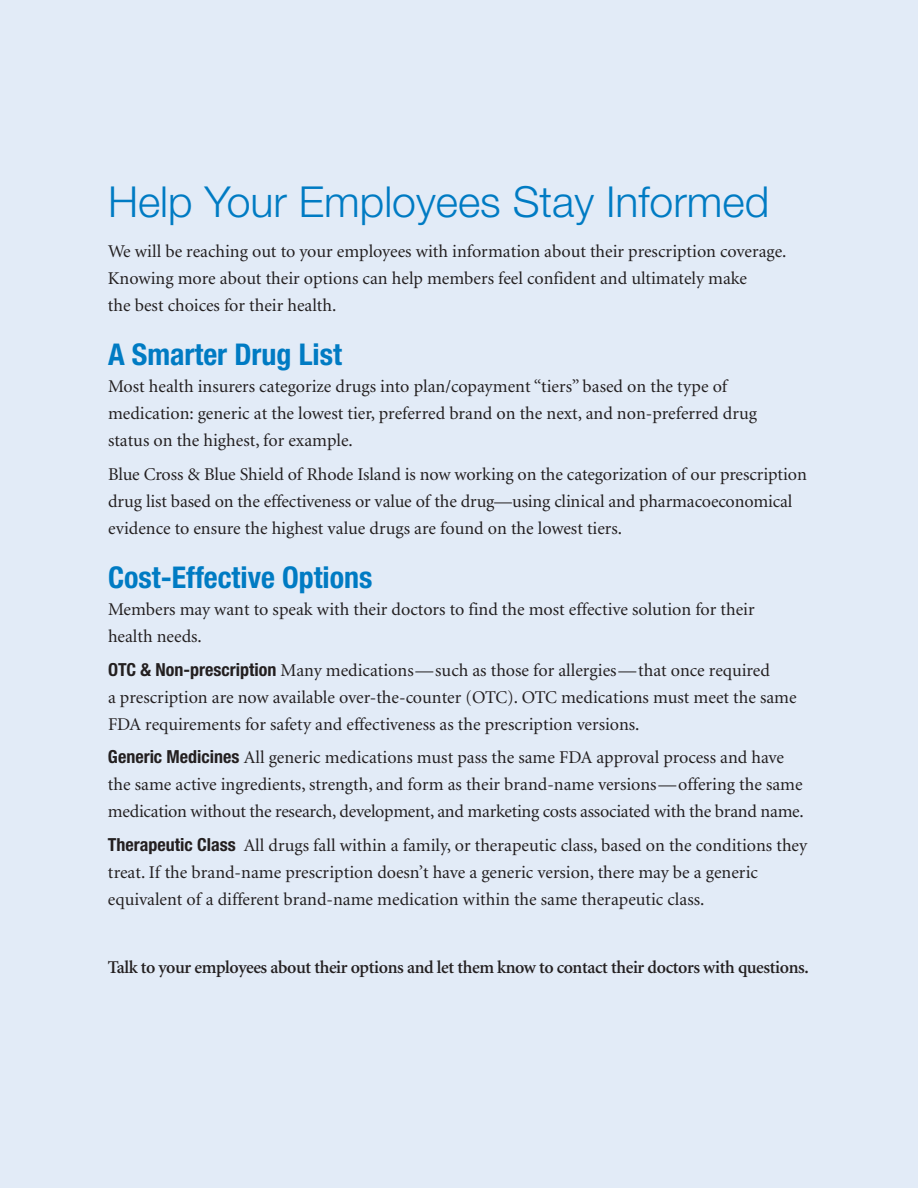
<style>
.page{position:relative;width:918px;height:1188px;background:#e2ebf7}
.page>*{position:absolute;margin:0;border:0;box-sizing:border-box;transform-origin:0 0}
.t1{font:300 42.75px "Helvetica Neue";color:#007bc3}
.t2{font:700 condensed 30px "Helvetica Neue";color:#007bc3}
.t3{font:18px/27px "Minion";color:#231f20}
.t4{font:600 18px "Minion";letter-spacing:-.025em;color:#231f20}
.s1{font-family:"Helvetica Neue";font-weight:700;font-stretch:condensed}
</style>
<div class="page">
<h1 class="t1" style="left:108px;top:175px;width:663px">Help Your Employees Stay Informed</h1>
<p class="t3" style="left:108px;top:239px;width:680px">We will be reaching out to your employees with information about their prescription coverage.<br>Knowing more about their options can help members feel confident and ultimately make<br>the best choices for their health.</p>
<h2 class="t2" style="left:108px;top:344px;width:236px">A Smarter Drug List</h2>
<p class="t3" style="left:108px;top:374px;width:651px">Most health insurers categorize drugs into plan/copayment “tiers” based on the type of medication: generic at the lowest tier, preferred brand on the next, and non-preferred drug status on the highest, for example.</p>
<p class="t3" style="left:108px;top:462px;width:700px">Blue Cross &amp; Blue Shield of Rhode Island is now working on the categorization of our prescription drug list based on the effectiveness or value of the drug—using clinical and pharmacoeconomical evidence to ensure the highest value drugs are found on the lowest tiers.</p>
<h2 class="t2" style="left:108px;top:566px;width:266px">Cost-Effective Options</h2>
<p class="t3" style="left:108px;top:597px;width:648px">Members may want to speak with their doctors to find the most effective solution for their health needs.</p>
<p class="t3" style="left:108px;top:658px;width:690px"><span class="s1">OTC &amp; Non-prescription</span> Many medications—such as those for allergies—that once required<br>a prescription are now available over-the-counter (OTC). OTC medications must meet the same<br>FDA requirements for safety and effectiveness as the prescription versions.</p>
<p class="t3" style="left:108px;top:746px;width:697px"><span class="s1">Generic Medicines</span> All generic medications must pass the same FDA approval process and have the same active ingredients, strength, and form as their brand-name versions—offering the same medication without the research, development, and marketing costs associated with the brand name.</p>
<p class="t3" style="left:108px;top:833px;width:701px"><span class="s1">Therapeutic Class</span> All drugs fall within a family, or therapeutic class, based on the conditions they treat. If the brand-name prescription doesn’t have a generic version, there may be a generic equivalent of a different brand-name medication within the same therapeutic class.</p>
<p class="t4" style="left:108px;top:960px;width:702px">Talk to your employees about their options and let them know to contact their doctors with questions.</p>
</div>
